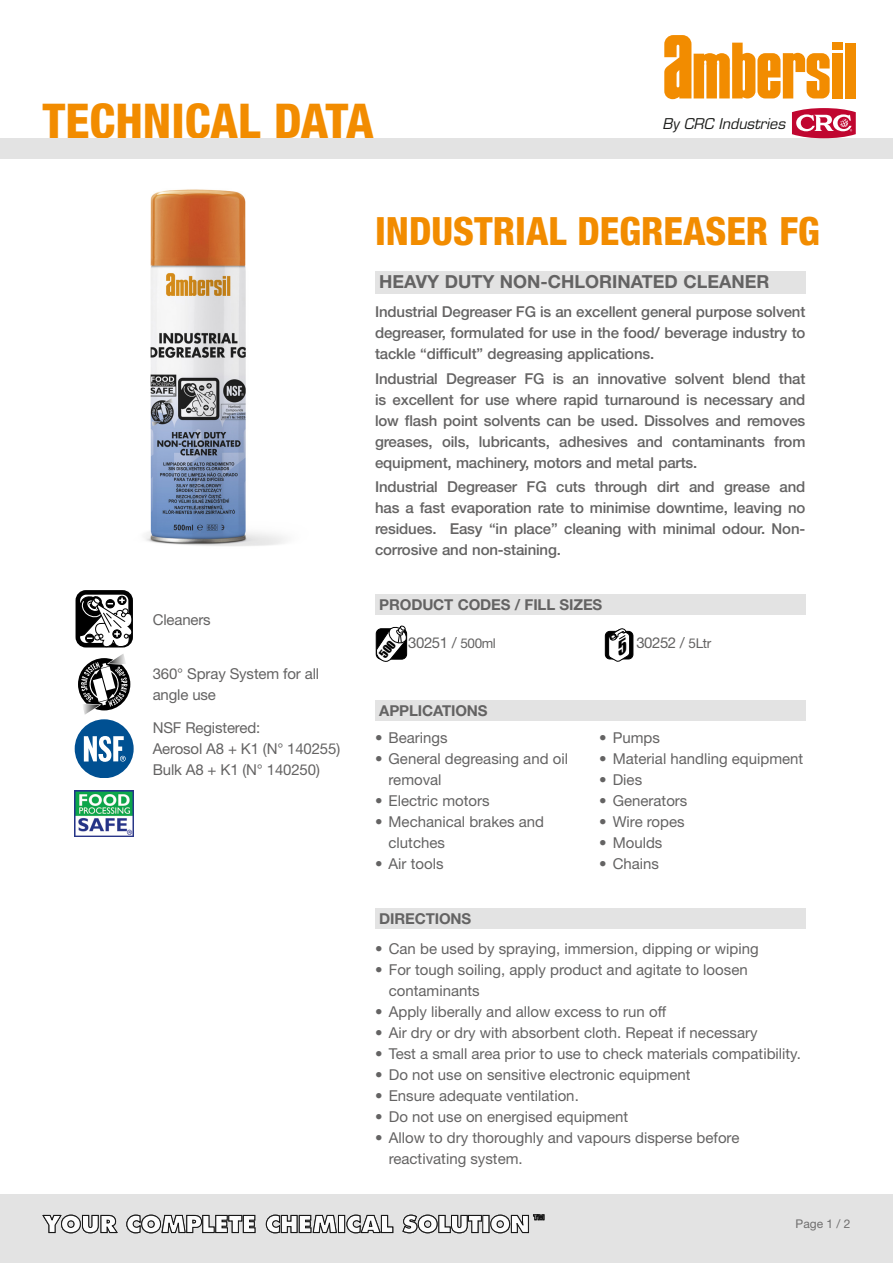
<style>
.page{position:relative;width:893px;height:1263px;background:#fff}
.page>*{position:absolute;margin:0;border:0;box-sizing:border-box;transform-origin:0 0}
.t1{font:800 condensed 48px "Helvetica Neue LT Std";color:#f28c00}
.t2{font:800 condensed 39px "Helvetica Neue LT Std";color:#f28c00}
.t3{font:700 18px "Helvetica Neue LT Std";color:#646363}
.t4{font:15px/21px "Helvetica Neue LT Std";color:#646363}
.t5{font:500 15px/21px "Helvetica Neue LT Std";letter-spacing:-.01em;color:#646363;text-align:justify}
.t6{font:700 15px "Helvetica Neue LT Std";letter-spacing:-.01em;color:#646363}
.t7{font:italic 14.55px "Eurostile LT Std";color:#1c1d1b}
.t8{font:12px "Helvetica Neue LT Std";color:#706f6f}
.s1{font-size:13.5px}
</style>
<div class="page">
<div style="left:375px;top:271px;width:430px;height:22px;background:#e3e3e3"></div>
<div style="left:375px;top:701px;width:430px;height:20px;background:#e3e3e3"></div>
<img style="left:145px;top:189px;width:141px;height:357px">
<div style="left:0;top:1195px;width:893px;height:68px;background:#e3e3e3"></div>
<svg style="left:42px;top:1214px;width:76px;height:19px"></svg>
<svg style="left:126px;top:1214px;width:419px;height:19px"></svg>
<div style="left:375px;top:909px;width:430px;height:20px;background:#e3e3e3"></div>
<div style="left:375px;top:594px;width:430px;height:21px;background:#e3e3e3"></div>
<svg style="left:75px;top:654px;width:59px;height:124px"></svg>
<div style="left:76px;top:590px;width:57px;height:57px;border:5px solid #000;border-radius:8px"></div>
<svg style="left:78px;top:596px;width:55px;height:51px"></svg>
<img style="left:74px;top:790px;width:60px;height:46px">
<div style="left:0;top:138px;width:893px;height:21px;background:#e3e3e3"></div>
<div style="left:605px;top:631px;width:28px;height:28px;background:#000;border-radius:5px"></div>
<div style="left:605px;top:631px;width:28px;height:28px;border:1px solid #000;border-radius:5px"></div>
<div style="left:845px;top:43px;width:10px;height:55px;background:#f28c00"></div>
<div style="left:832px;top:43px;width:10px;height:7px;background:#f28c00"></div>
<div style="left:832px;top:53px;width:10px;height:45px;background:#f28c00"></div>
<svg style="left:664px;top:35px;width:166px;height:64px"></svg>
<svg style="left:792px;top:108px;width:64px;height:30px"></svg>
<svg style="left:375px;top:626px;width:32px;height:36px"></svg>
<svg style="left:608px;top:628px;width:22px;height:34px"></svg>
<h1 class="t1" style="left:43px;top:91px;width:333px">TECHNICAL DATA</h1>
<p class="t7" style="left:663px;top:115px;width:124px">By CRC Industries</p>
<h2 class="t2" style="left:375px;top:207px;width:446px">INDUSTRIAL DEGREASER FG</h2>
<p class="t3" style="left:379px;top:271px;width:392px">HEAVY DUTY NON-CHLORINATED CLEANER</p>
<p class="t5" style="left:375px;top:301px;width:432px">Industrial Degreaser FG is an excellent general purpose solvent degreaser, formulated for use in the food/ beverage industry to tackle “difficult” degreasing applications.</p>
<p class="t5" style="left:375px;top:368px;width:432px">Industrial Degreaser FG is an innovative solvent blend that is excellent for use where rapid turnaround is necessary and low flash point solvents can be used. Dissolves and removes greases, oils, lubricants, adhesives and contaminants from equipment, machinery, motors and metal parts.</p>
<p class="t5" style="left:375px;top:476px;width:432px">Industrial Degreaser FG cuts through dirt and grease and has a fast evaporation rate to minimise downtime, leaving no residues. Easy “in place” cleaning with minimal odour. Non&shy;corrosive and non-staining.</p>
<p class="t4" style="left:153px;top:608px;width:60px">Cleaners</p>
<p class="t4" style="left:153px;top:663px;width:168px">360° Spray System for all angle use</p>
<p class="t4" style="left:153px;top:717px;width:189px">NSF Registered:<br>Aerosol A8 + K1 (N° 140255)<br>Bulk A8 + K1 (N° 140250)</p>
<p class="t6" style="left:379px;top:595px;width:224px">PRODUCT CODES / FILL SIZES</p>
<p class="t4" style="left:408px;top:632px;width:89px">30251 / <span class="s1">500ml</span></p>
<p class="t4" style="left:636px;top:632px;width:76px">30252 / <span class="s1">5Ltr</span></p>
<p class="t6" style="left:379px;top:701px;width:110px">APPLICATIONS</p>
<p class="t4" style="left:375px;top:726px;width:74px">• Bearings</p>
<p class="t4" style="left:389px;top:747px;width:181px;text-indent:-13px">• General degreasing and oil removal</p>
<p class="t4" style="left:375px;top:789px;width:116px">• Electric motors</p>
<p class="t4" style="left:389px;top:810px;width:157px;text-indent:-13px">• Mechanical brakes and clutches</p>
<p class="t4" style="left:375px;top:852px;width:70px">• Air tools</p>
<p class="t6" style="left:379px;top:910px;width:93px">DIRECTIONS</p>
<p class="t4" style="left:599px;top:726px;width:62px">• Pumps</p>
<p class="t4" style="left:599px;top:747px;width:206px">• Material handling equipment</p>
<p class="t4" style="left:599px;top:768px;width:44px">• Dies</p>
<p class="t4" style="left:599px;top:789px;width:90px">• Generators</p>
<p class="t4" style="left:599px;top:810px;width:87px">• Wire ropes</p>
<p class="t4" style="left:599px;top:831px;width:65px">• Moulds</p>
<p class="t4" style="left:599px;top:852px;width:61px">• Chains</p>
<p class="t4" style="left:375px;top:938px;width:385px">• Can be used by spraying, immersion, dipping or wiping</p>
<p class="t4" style="left:389px;top:959px;width:360px;text-indent:-14px">• For tough soiling, apply product and agitate to loosen contaminants</p>
<p class="t4" style="left:375px;top:1001px;width:292px">• Apply liberally and allow excess to run off</p>
<p class="t4" style="left:375px;top:1022px;width:384px">• Air dry or dry with absorbent cloth. Repeat if necessary</p>
<p class="t4" style="left:375px;top:1043px;width:427px">• Test a small area prior to use to check materials compatibility.</p>
<p class="t4" style="left:375px;top:1064px;width:317px">• Do not use on sensitive electronic equipment</p>
<p class="t4" style="left:375px;top:1085px;width:205px">• Ensure adequate ventilation.</p>
<p class="t4" style="left:375px;top:1106px;width:254px">• Do not use on energised equipment</p>
<p class="t4" style="left:389px;top:1127px;width:352px;text-indent:-14px">• Allow to dry thoroughly and vapours disperse before reactivating system.</p>
<p class="t8" style="left:795px;top:1217px;width:56px">Page 1 / 2</p>
</div>
